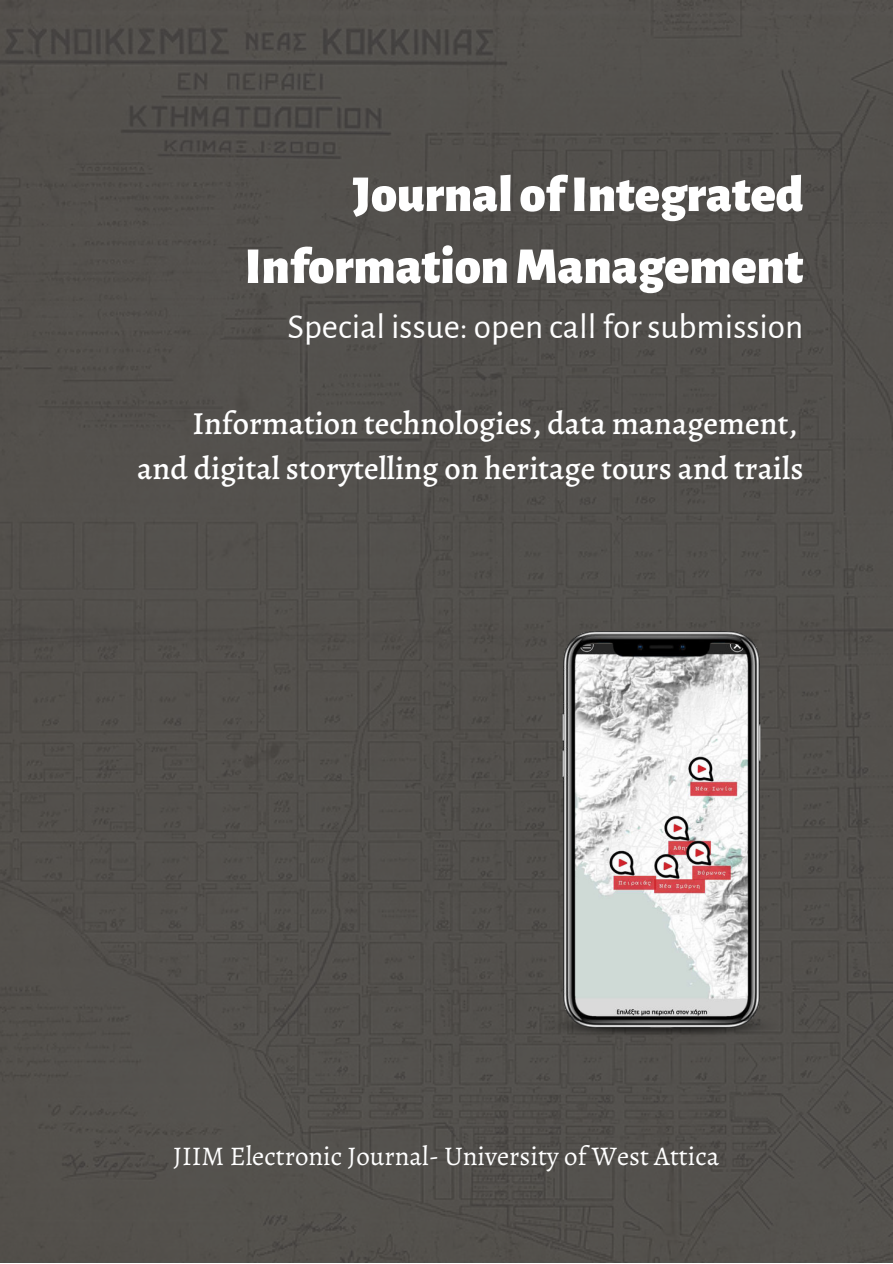
<style>
.page{position:relative;width:893px;height:1264px;background:#fff}
.page>*{position:absolute;margin:0;border:0;box-sizing:border-box;transform-origin:0 0}
.t1{font:900 51.75px/72px "Alegreya Sans";color:#fff;text-align:right}
.t2{font:35.25px "Alegreya Sans";color:#fff}
.t3{font:500 32.25px/45px "Alegreya";color:#fff;text-align:right}
.t4{font:27px "Alegreya";color:#fff}
</style>
<div class="page">
<div style="left:0;top:0;width:892px;height:1262px;background:#53504c"></div>
<img style="left:541px;top:631px;width:240px;height:406px">
<h1 class="t1" style="left:245px;top:154px;width:560px">Journal of Integrated<br>Information Management</h1>
<p class="t2" style="left:287px;top:302px;width:517px">Special issue: open call for submission</p>
<p class="t3" style="left:137px;top:400px;width:667px">Information technologies, data management,<br>and digital storytelling on heritage tours and trails</p>
<p class="t4" style="left:173px;top:1138px;width:547px">JIIM Electronic Journal- University of West Attica</p>
</div>
